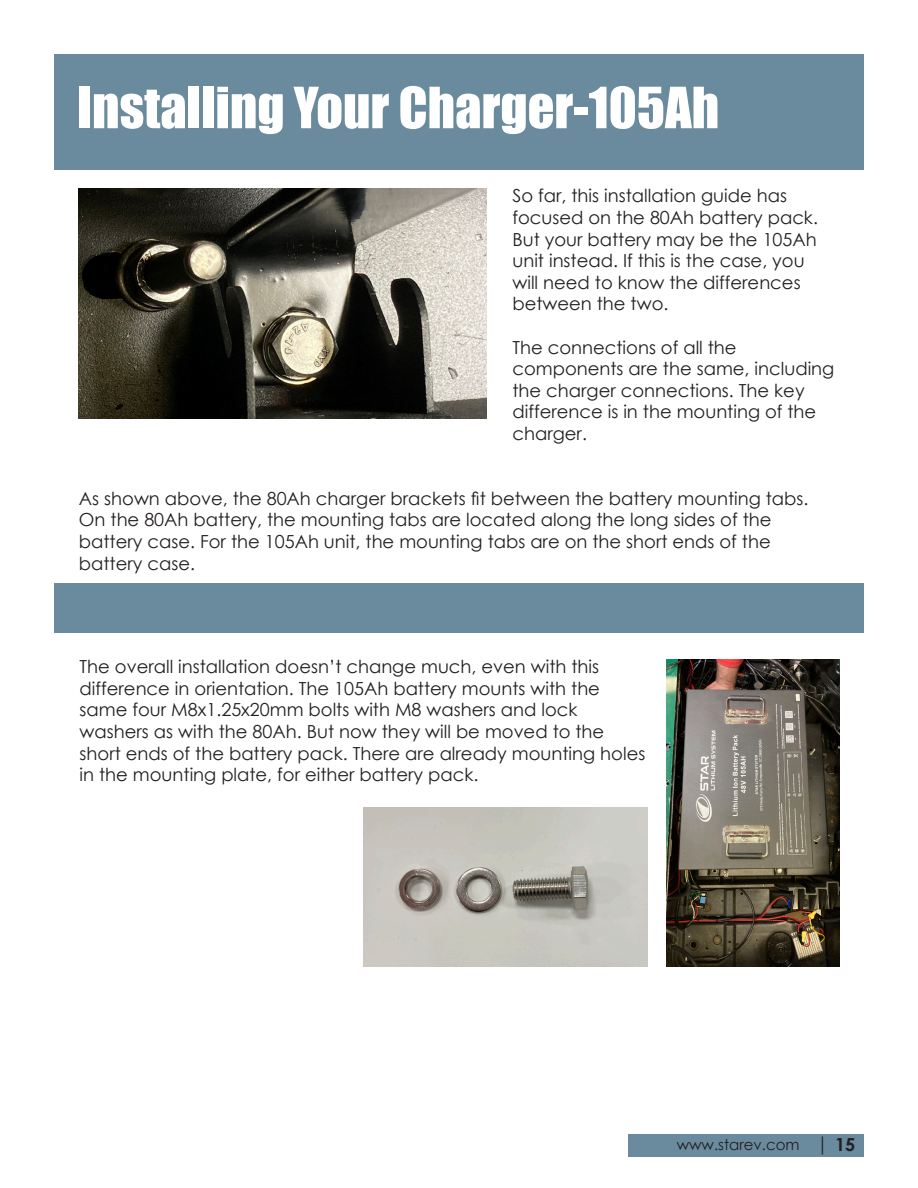
<style>
.page{position:relative;width:918px;height:1188px;background:#fff}
.page>*{position:absolute;margin:0;border:0;box-sizing:border-box;transform-origin:0 0}
.t1{font:52.5px "Impact";color:#fff}
.t2{font:18px/21.6px "Century Gothic";color:#231f20}
.t3{font:15px "Century Gothic";color:#231f20}
.s1{font-family:"Minion Pro";font-size:18px}
.s2{font-weight:700;font-size:18px}
</style>
<div class="page">
<div style="left:628px;top:1134px;width:236px;height:22px;background:#698b9d"></div>
<div style="left:54px;top:54px;width:810px;height:115px;background:#698b9d"></div>
<img style="left:666px;top:660px;width:173px;height:306px">
<img style="left:79px;top:189px;width:408px;height:229px">
<img style="left:364px;top:807px;width:283px;height:159px">
<div style="left:54px;top:583px;width:810px;height:50px;background:#698b9d"></div>
<p class="t1" style="left:77px;top:67px;width:644px">Installing Your Charger-105Ah</p>
<p class="t2" style="left:512px;top:185px;width:307px">So far, this installation guide has focused on the 80Ah battery pack.<br>But your battery may be the 105Ah unit instead. If this is the case, you will need to know the differences between the two.</p>
<p class="t2" style="left:512px;top:336px;width:323px">The connections of all the components are the same, including the charger connections. The key difference is in the mounting of the charger.</p>
<p class="t2" style="left:79px;top:487px;width:731px">As shown above, the 80Ah charger brackets fit between the battery mounting tabs.<br>On the 80Ah battery, the mounting tabs are located along the long sides of the battery case. For the 105Ah unit, the mounting tabs are on the short ends of the battery case.</p>
<p class="t2" style="left:80px;top:656px;width:567px">The overall installation doesn’t change much, even with this difference in orientation. The 105Ah battery mounts with the same four M8x1.25x20mm bolts with M8 washers and lock washers as with the 80Ah. But now they will be moved to the short ends of the battery pack. There are already mounting holes in the mounting plate, for either battery pack.</p>
<p class="t3" style="left:677px;top:1134px;width:180px">www.starev.com <span class="s1">|</span> <span class="s2">15</span></p>
</div>
